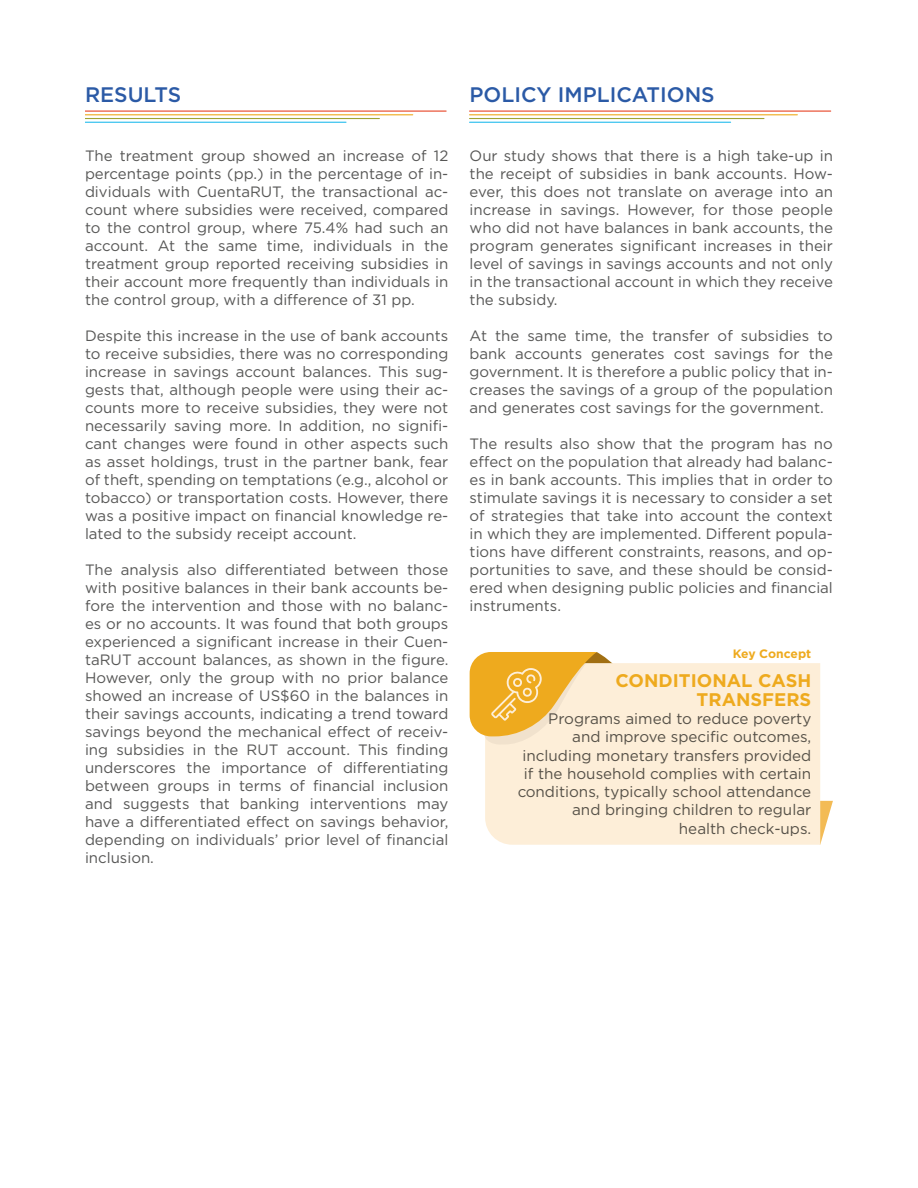
<style>
.page{position:relative;width:918px;height:1188px;background:#fff}
.page>*{position:absolute;margin:0;border:0;box-sizing:border-box;transform-origin:0 0}
.t1{font:500 21px "Gotham";color:#2b5aa6}
.t2{font:700 18.3px/18.3px "Gotham";color:#eeaa1e;text-align:right}
.t3{font:15.15px/18.3px "Gotham";color:#575756;text-align:right}
.t4{font:15px/18px "Gotham";color:#575756;text-align:justify}
.t5{font:700 12.15px "Gotham";letter-spacing:-.005em;color:#eeaa1e}
</style>
<div class="page">
<hr style="left:85px;top:111px;width:361px;height:1px;background:#e74527">
<hr style="left:85px;top:114px;width:328px;height:1px;background:#eeaa1e">
<hr style="left:85px;top:118px;width:294px;height:1px;background:#a0a335">
<hr style="left:85px;top:122px;width:261px;height:1px;background:#26bced">
<hr style="left:470px;top:111px;width:361px;height:1px;background:#e74527">
<hr style="left:470px;top:114px;width:327px;height:1px;background:#eeaa1e">
<hr style="left:470px;top:118px;width:294px;height:1px;background:#a0a335">
<hr style="left:470px;top:122px;width:261px;height:1px;background:#26bced">
<svg style="left:820px;top:801px;width:13px;height:44px"></svg>
<div style="left:485px;top:663px;width:335px;height:182px;background:#fdeed8"></div>
<svg style="left:470px;top:652px;width:156px;height:93px"></svg>
<h1 class="t1" style="left:85px;top:81px;width:98px">RESULTS</h1>
<p class="t4" style="left:85px;top:146px;width:365px">The treatment group showed an increase of 12 percentage points (pp.) in the percentage of in&shy;dividuals with CuentaRUT, the transactional ac&shy;count where subsidies were received, compared to the control group, where 75.4% had such an account. At the same time, individuals in the treatment group reported receiving subsidies in their account more frequently than individuals in the control group, with a difference of 31 pp.</p>
<p class="t4" style="left:85px;top:326px;width:365px">Despite this increase in the use of bank accounts to receive subsidies, there was no corresponding increase in savings account balances. This sug&shy;gests that, although people were using their ac&shy;counts more to receive subsidies, they were not necessarily saving more. In addition, no signifi&shy;cant changes were found in other aspects such as asset holdings, trust in the partner bank, fear of theft, spending on temptations (e.g., alcohol or tobacco) or transportation costs. However, there was a positive impact on financial knowledge re&shy;lated to the subsidy receipt account.</p>
<p class="t4" style="left:85px;top:560px;width:365px">The analysis also differentiated between those with positive balances in their bank accounts be&shy;fore the intervention and those with no balanc&shy;es or no accounts. It was found that both groups experienced a significant increase in their Cuen&shy;taRUT account balances, as shown in the figure.<br>However, only the group with no prior balance showed an increase of US$60 in the balances in their savings accounts, indicating a trend toward savings beyond the mechanical effect of receiv&shy;ing subsidies in the RUT account. This finding underscores the importance of differentiating between groups in terms of financial inclusion and suggests that banking interventions may have a differentiated effect on savings behavior, depending on individuals’ prior level of financial inclusion.</p>
<h1 class="t1" style="left:470px;top:81px;width:247px">POLICY IMPLICATIONS</h1>
<p class="t4" style="left:470px;top:147px;width:365px">Our study shows that there is a high take-up in the receipt of subsidies in bank accounts. How&shy;ever, this does not translate on average into an increase in savings. However, for those people who did not have balances in bank accounts, the program generates significant increases in their level of savings in savings accounts and not only in the transactional account in which they receive the subsidy.</p>
<p class="t4" style="left:470px;top:327px;width:365px">At the same time, the transfer of subsidies to bank accounts generates cost savings for the government. It is therefore a public policy that in&shy;creases the savings of a group of the population and generates cost savings for the government.</p>
<p class="t4" style="left:470px;top:435px;width:365px">The results also show that the program has no effect on the population that already had balanc&shy;es in bank accounts. This implies that in order to stimulate savings it is necessary to consider a set of strategies that take into account the context in which they are implemented. Different popula&shy;tions have different constraints, reasons, and op&shy;portunities to save, and these should be consid&shy;ered when designing public policies and financial instruments.</p>
<p class="t5" style="left:733px;top:646px;width:80px">Key Concept</p>
<p class="t2" style="left:615px;top:672px;width:197px">CONDITIONAL CASH<br>TRANSFERS</p>
<p class="t3" style="left:517px;top:709px;width:296px">Programs aimed to reduce poverty and improve specific outcomes, including monetary transfers provided if the household complies with certain conditions, typically school attendance and bringing children to regular<br>health check-ups.</p>
</div>
